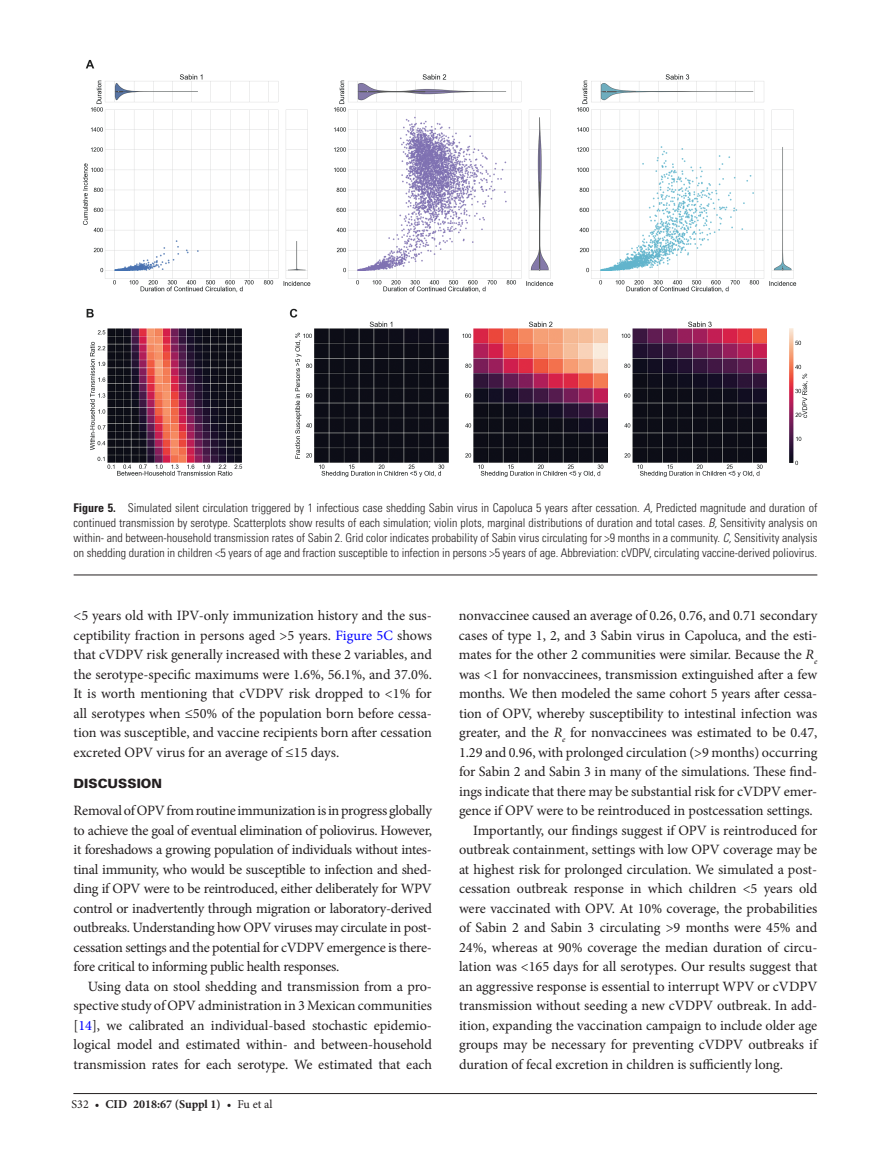
<style>
.page{position:relative;width:891px;height:1174px;background:#fff}
.page>*{position:absolute;margin:0;border:0;box-sizing:border-box;transform-origin:0 0}
.t1{font:14.25px/19.5px "Minion Pro";letter-spacing:-.005em;color:#231f20;text-align:justify}
.t2{font:900 12.75px "Univers LT Std";color:#231f20}
.t3{font:300 condensed 12px/15px "Univers LT Std";color:#231f20;text-align:justify}
.t4{font:700 12px "Minion Pro";color:#231f20}
.s1{font-weight:700}
.s2{font-style:italic}
.s3{color:#00f}
.s4{font-weight:400}
</style>
<div class="page">
<hr style="left:73px;top:1093px;width:744px;height:1px;background:#231f20">
<hr style="left:74px;top:575px;width:743px;height:1px;background:#231f20">
<img style="left:83px;top:59px;width:725px;height:419px">
<p class="t3" style="left:74px;top:500px;width:745px"><span class="s1">Figure 5.</span> Simulated silent circulation triggered by 1 infectious case shedding Sabin virus in Capoluca 5 years after cessation. <span class="s2">A,</span> Predicted magnitude and duration of continued transmission by serotype. Scatterplots show results of each simulation; violin plots, marginal distributions of duration and total cases. <span class="s2">B,</span> Sensitivity analysis on within- and between-household transmission rates of Sabin 2. Grid color indicates probability of Sabin virus circulating for &gt;9 months in a community. <span class="s2">C,</span> Sensitivity analysis on shedding duration in children &lt;5 years of age and fraction susceptible to infection in persons &gt;5 years of age. Abbreviation: cVDPV, circulating vaccine-derived poliovirus.</p>
<p class="t1" style="left:74px;top:606px;width:360px">&lt;5 years old with IPV-only immunization history and the sus&shy;ceptibility fraction in persons aged &gt;5 years. <span class="s3">Figure 5C</span> shows that cVDPV risk generally increased with these 2 variables, and the serotype-specific maximums were 1.6%, 56.1%, and 37.0%.<br>It is worth mentioning that cVDPV risk dropped to &lt;1% for all serotypes when ≤50% of the population born before cessa&shy;tion was susceptible, and vaccine recipients born after cessation excreted OPV virus for an average of ≤15 days.</p>
<p class="t2" style="left:74px;top:776px;width:90px">DISCUSSION</p>
<p class="t1" style="left:74px;top:801px;width:360px">Removal of OPV from routine immunization is in progress globally to achieve the goal of eventual elimination of poliovirus. However, it foreshadows a growing population of individuals without intes&shy;tinal immunity, who would be susceptible to infection and shed&shy;ding if OPV were to be reintroduced, either deliberately for WPV control or inadvertently through migration or laboratory-derived outbreaks. Understanding how OPV viruses may circulate in post&shy;cessation settings and the potential for cVDPV emergence is there&shy;fore critical to informing public health responses.</p>
<p class="t1" style="left:74px;top:976px;width:360px;text-indent:14px">Using data on stool shedding and transmission from a pro&shy;spective study of OPV administration in 3 Mexican communities [<span class="s3">14</span>], we calibrated an individual-based stochastic epidemio&shy;logical model and estimated within- and between-household transmission rates for each serotype. We estimated that each</p>
<p class="t4" style="left:72px;top:1095px;width:202px"><span class="s4">S32 •</span> CID 2018:67 (Suppl 1) <span class="s4">• Fu et al</span></p>
<p class="t1" style="left:459px;top:606px;width:360px">nonvaccinee caused an average of 0.26, 0.76, and 0.71 secondary</p>
<p class="t1" style="left:459px;top:625px;width:360px">cases of type 1, 2, and 3 Sabin virus in Capoluca, and the esti-</p>
<p class="t1" style="left:459px;top:645px;width:360px">mates for the other 2 communities were similar. Because the <span class="s2">R</span><sub>e</sub></p>
<p class="t1" style="left:459px;top:664px;width:360px">was &lt;1 for nonvaccinees, transmission extinguished after a few</p>
<p class="t1" style="left:459px;top:684px;width:360px">months. We then modeled the same cohort 5 years after cessa-</p>
<p class="t1" style="left:459px;top:703px;width:360px">tion of OPV, whereby susceptibility to intestinal infection was</p>
<p class="t1" style="left:459px;top:723px;width:360px">greater, and the <span class="s2">R</span><sub>e</sub> for nonvaccinees was estimated to be 0.47,</p>
<p class="t1" style="left:459px;top:742px;width:360px">1.29 and 0.96, with prolonged circulation (&gt;9 months) occurring</p>
<p class="t1" style="left:459px;top:762px;width:360px">for Sabin 2 and Sabin 3 in many of the simulations. These find-</p>
<p class="t1" style="left:459px;top:781px;width:360px">ings indicate that there may be substantial risk for cVDPV emer-</p>
<p class="t1" style="left:459px;top:801px;width:355px">gence if OPV were to be reintroduced in postcessation settings.</p>
<p class="t1" style="left:473px;top:820px;width:346px">Importantly, our findings suggest if OPV is reintroduced for</p>
<p class="t1" style="left:459px;top:840px;width:360px">outbreak containment, settings with low OPV coverage may be</p>
<p class="t1" style="left:459px;top:859px;width:360px">at highest risk for prolonged circulation. We simulated a post-</p>
<p class="t1" style="left:459px;top:879px;width:360px">cessation outbreak response in which children &lt;5 years old</p>
<p class="t1" style="left:459px;top:898px;width:360px">were vaccinated with OPV. At 10% coverage, the probabilities</p>
<p class="t1" style="left:459px;top:918px;width:360px">of Sabin 2 and Sabin 3 circulating &gt;9 months were 45% and</p>
<p class="t1" style="left:459px;top:937px;width:360px">24%, whereas at 90% coverage the median duration of circu-</p>
<p class="t1" style="left:459px;top:957px;width:360px">lation was &lt;165 days for all serotypes. Our results suggest that</p>
<p class="t1" style="left:459px;top:976px;width:360px">an aggressive response is essential to interrupt WPV or cVDPV</p>
<p class="t1" style="left:459px;top:996px;width:360px">transmission without seeding a new cVDPV outbreak. In add-</p>
<p class="t1" style="left:459px;top:1015px;width:360px">ition, expanding the vaccination campaign to include older age</p>
<p class="t1" style="left:459px;top:1035px;width:360px">groups may be necessary for preventing cVDPV outbreaks if</p>
<p class="t1" style="left:459px;top:1054px;width:326px">duration of fecal excretion in children is sufficiently long.</p>
</div>
